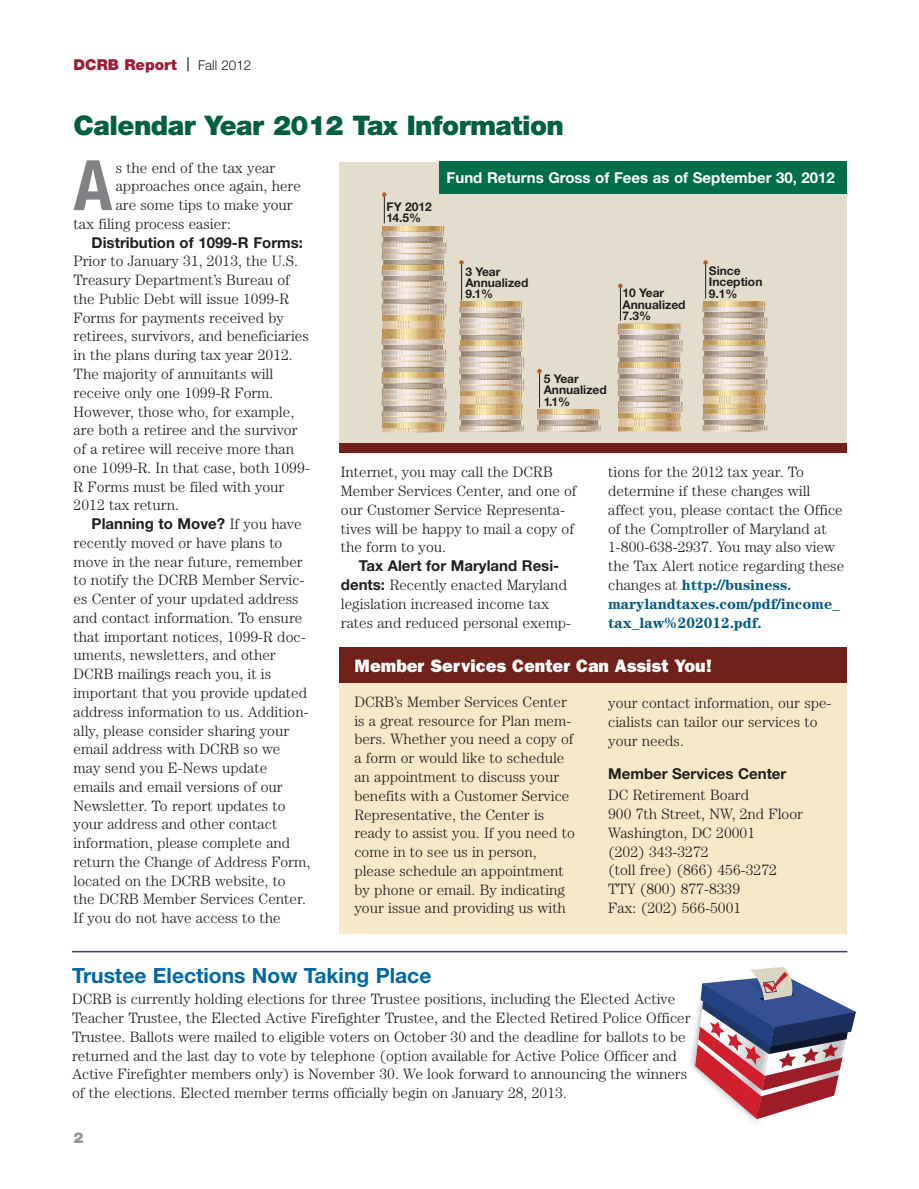
<style>
.page{position:relative;width:919px;height:1189px;background:#fff}
.page>*{position:absolute;margin:0;border:0;box-sizing:border-box;transform-origin:0 0}
.t1{font:700 condensed 69.6px "Helvetica Neue";color:#808285}
.t2{font:900 27px "Helvetica Neue";letter-spacing:-.02em;color:#006041}
.t3{font:700 21px "Helvetica Neue";color:#0068a2}
.t4{font:800 18px "Franklin Gothic";color:#fff}
.t5{font:300 15px/18.8px "Century";color:#231f20}
.t6{font:700 15px "Helvetica Neue";color:#231f20}
.t7{font:700 15px "Helvetica Neue";color:#fff}
.t8{font:900 15px "Helvetica Neue";color:#9f1c32}
.t9{font:900 15px "Helvetica Neue";color:#939598}
.t10{font:700 12px/11.4px "Helvetica Neue";color:#231f20}
.s1{font-family:"Sabon";font-weight:400;font-size:18px;color:#231f20}
.s2{font-weight:300;font-size:13.5px;color:#231f20}
.s3{font-family:"Century";font-weight:300}
.s4{font-family:"Helvetica Neue";font-weight:700}
.s5{font-weight:700;color:#005984}
</style>
<div class="page">
<div style="left:339px;top:647px;width:507px;height:286px;background:#f7e9c7"></div>
<div style="left:339px;top:647px;width:507px;height:35px;background:#702119"></div>
<div style="left:339px;top:162px;width:507px;height:290px;background:#e2ddcc"></div>
<svg style="left:459px;top:301px;width:65px;height:131px"></svg>
<svg style="left:537px;top:409px;width:64px;height:23px"></svg>
<svg style="left:617px;top:323px;width:65px;height:109px"></svg>
<svg style="left:702px;top:301px;width:65px;height:131px"></svg>
<svg style="left:381px;top:192px;width:65px;height:241px"></svg>
<hr style="left:461px;top:263px;width:1px;height:37px;background:#231f20">
<svg style="left:459px;top:260px;width:4px;height:5px"></svg>
<hr style="left:539px;top:372px;width:1px;height:35px;background:#231f20">
<svg style="left:537px;top:369px;width:4px;height:4px"></svg>
<hr style="left:619px;top:286px;width:1px;height:34px;background:#231f20">
<svg style="left:618px;top:283px;width:4px;height:5px"></svg>
<hr style="left:705px;top:263px;width:1px;height:35px;background:#231f20">
<svg style="left:703px;top:260px;width:4px;height:5px"></svg>
<div style="left:439px;top:161px;width:407px;height:33px;background:#006e4b"></div>
<div style="left:339px;top:443px;width:507px;height:9px;background:#702119"></div>
<svg style="left:689px;top:951px;width:167px;height:171px"></svg>
<hr style="left:72px;top:950px;width:775px;height:2px;background:#384065">
<p class="t8" style="left:74px;top:59px;width:179px">DCRB Report <span class="s1">|</span> <span class="s2">Fall 2012</span></p>
<h2 class="t2" style="left:74px;top:116px;width:491px">Calendar Year 2012 Tax Information</h2>
<h1 class="t1" style="left:74px;top:145px;width:40px">A</h1>
<p class="t5" style="left:116px;top:159px;width:161px">s the end of the tax year</p>
<p class="t5" style="left:116px;top:178px;width:187px">approaches once again, here</p>
<p class="t5" style="left:116px;top:197px;width:178px">are some tips to make your</p>
<p class="t5" style="left:74px;top:215px;width:159px">tax filing process easier:</p>
<p class="t6" style="left:92px;top:237px;width:213px">Distribution of 1099-R Forms:</p>
<p class="t5" style="left:74px;top:253px;width:237px">Prior to January 31, 2013, the U.S.<br>Treasury Department’s Bureau of the Public Debt will issue 1099-R<br>Forms for payments received by retirees, survivors, and beneficiaries in the plans during tax year 2012.<br>The majority of annuitants will receive only one 1099-R Form.<br>However, those who, for example, are both a retiree and the survivor of a retiree will receive more than one 1099-R. In that case, both 1099-<br>R Forms must be filed with your<br>2012 tax return.</p>
<p class="t6" style="left:92px;top:518px;width:211px">Planning to Move? <span class="s3">If you have</span></p>
<p class="t5" style="left:74px;top:534px;width:238px">recently moved or have plans to move in the near future, remember to notify the DCRB Member Servic&shy;es Center of your updated address and contact information. To ensure that important notices, 1099-R doc&shy;uments, newsletters, and other<br>DCRB mailings reach you, it is important that you provide updated address information to us. Addition&shy;ally, please consider sharing your email address with DCRB so we may send you E-News update emails and email versions of our<br>Newsletter. To report updates to your address and other contact information, please complete and return the Change of Address Form, located on the DCRB website, to the DCRB Member Services Center.<br>If you do not have access to the</p>
<p class="t10" style="left:386px;top:202px;width:47px">FY 2012<br>14.5%</p>
<p class="t7" style="left:446px;top:172px;width:390px">Fund Returns Gross of Fees as of September 30, 2012</p>
<p class="t10" style="left:465px;top:266px;width:65px">3 Year<br>Annualized<br>9.1%</p>
<p class="t10" style="left:622px;top:288px;width:65px">10 Year<br>Annualized<br>7.3%</p>
<p class="t10" style="left:708px;top:266px;width:55px">Since<br>Inception<br>9.1%</p>
<p class="t10" style="left:543px;top:374px;width:65px">5 Year<br>Annualized<br>1.1%</p>
<p class="t5" style="left:341px;top:464px;width:237px">Internet, you may call the DCRB<br>Member Services Center, and one of our Customer Service Representa&shy;tives will be happy to mail a copy of the form to you.</p>
<p class="t6" style="left:359px;top:560px;width:202px">Tax Alert for Maryland Resi-</p>
<p class="t5" style="left:341px;top:576px;width:232px"><span class="s4">dents:</span> Recently enacted Maryland legislation increased income tax rates and reduced personal exemp-</p>
<p class="t5" style="left:608px;top:464px;width:237px">tions for the 2012 tax year. To determine if these changes will affect you, please contact the Office of the Comptroller of Maryland at<br>1-800-638-2937. You may also view the Tax Alert notice regarding these changes at <span class="s5">http://business. marylandtaxes.com/pdf/income_ tax_law%202012.pdf.</span></p>
<p class="t4" style="left:354px;top:659px;width:358px">Member Services Center Can Assist You!</p>
<p class="t5" style="left:354px;top:693px;width:222px">DCRB’s Member Services Center is a great resource for Plan mem&shy;bers. Whether you need a copy of a form or would like to schedule an appoint ment to discuss your benefits with a Customer Service<br>Represen tative, the Center is ready to assist you. If you need to come in to see us in person, please schedule an ap pointment by phone or email. By indicating your issue and providing us with</p>
<p class="t5" style="left:608px;top:694px;width:225px">your contact information, our spe&shy;cialists can tailor our services to your needs.</p>
<p class="t6" style="left:608px;top:767px;width:180px">Member Services Center</p>
<p class="t5" style="left:608px;top:786px;width:196px">DC Retirement Board<br>900 7th Street, NW, 2nd Floor<br>Washington, DC 20001<br>(202) 343-3272<br>(toll free) (866) 456-3272<br>TTY (800) 877-8339<br>Fax: (202) 566-5001</p>
<h3 class="t3" style="left:72px;top:967px;width:360px">Trustee Elections Now Taking Place</h3>
<p class="t5" style="left:72px;top:990px;width:619px">DCRB is currently holding elections for three Trustee positions, including the Elected Active Teacher Trustee, the Elected Active Firefighter Trustee, and the Elected Retired Police Officer Trustee. Ballots were mailed to eligible voters on October 30 and the deadline for ballots to be returned and the last day to vote by telephone (option available for Active Police Officer and Active Firefighter members only) is November 30. We look forward to announcing the winners of the elections. Elected member terms officially begin on January 28, 2013.</p>
<p class="t9" style="left:74px;top:1131px;width:12px">2</p>
</div>
